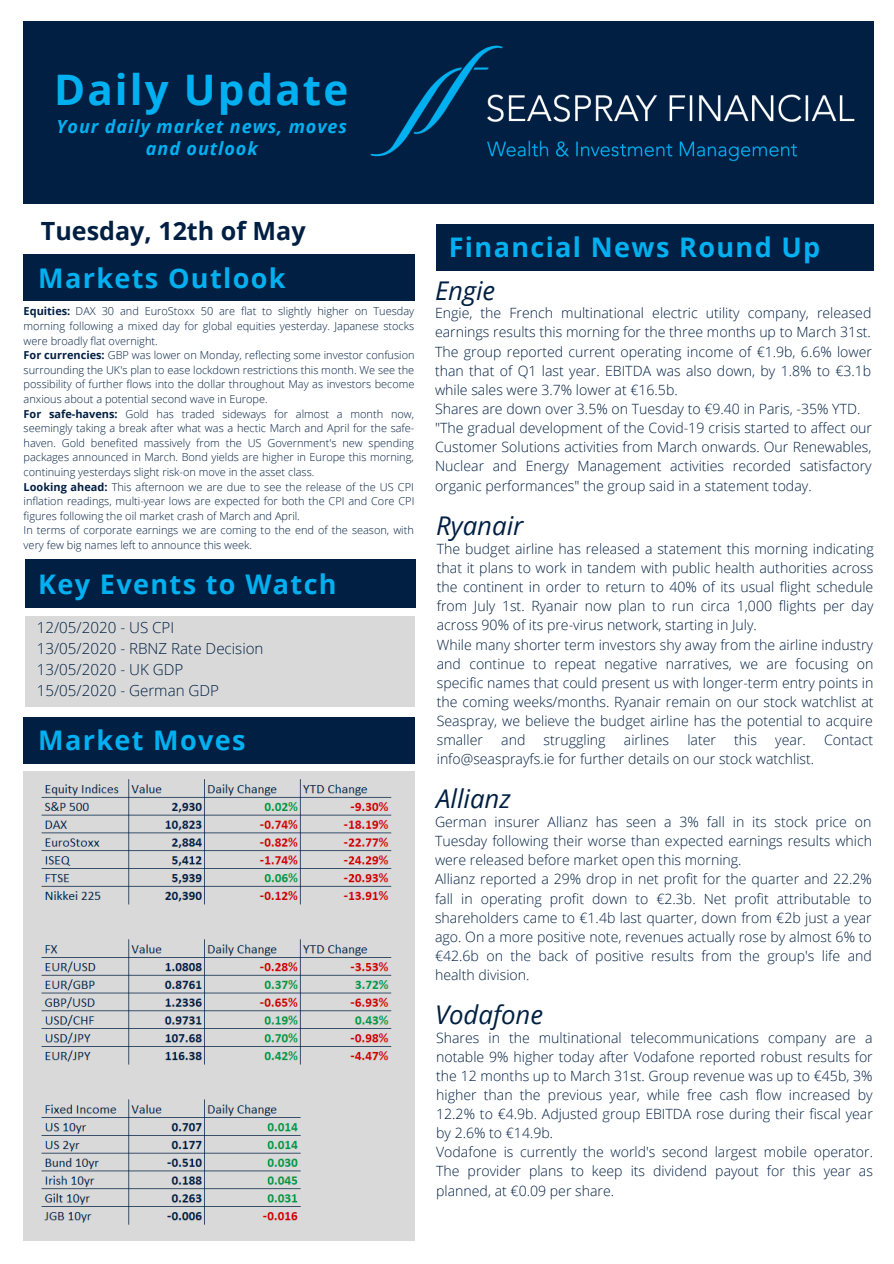
<style>
.page{position:relative;width:894px;height:1264px;background:#fff}
.page>*{position:absolute;margin:0;border:0;box-sizing:border-box;transform-origin:0 0}
.t1{font:700 42.15px "Open Sans";letter-spacing:.05em;color:#00b0f0}
.t2{font:700 27px "Open Sans";letter-spacing:.05em;color:#00b0f0}
.t3{font:italic 25.8px "Open Sans";color:#001f42}
.t4{font:700 25.05px "Open Sans";color:#001f42}
.t5{font:italic 700 18px/22px "Open Sans";letter-spacing:.05em;color:#00b0f0;text-align:center}
.t6{font:300 15.15px/21.1px "Open Sans";color:#001f42}
.t7{font:300 14.1px/19.2px "Open Sans";color:#001f42}
.t8{font:300 10.95px/14.5px "Open Sans";color:#001f42}
.s1{font-weight:700}
</style>
<div class="page">
<div style="left:24px;top:21px;width:849px;height:182px;background:#001f42"></div>
<div style="left:24px;top:254px;width:390px;height:46px;background:#001f42"></div>
<div style="left:24px;top:717px;width:390px;height:46px;background:#001f42"></div>
<div style="left:436px;top:224px;width:437px;height:46px;background:#001f42"></div>
<div style="left:25px;top:616px;width:389px;height:90px;background:#d9d9d9"></div>
<img style="left:370px;top:45px;width:485px;height:117px">
<div style="left:25px;top:559px;width:390px;height:49px;background:#001f42"></div>
<img style="left:23px;top:771px;width:391px;height:469px">
<h1 class="t1" style="left:54px;top:60px;width:295px">Daily Update</h1>
<p class="t5" style="left:56px;top:115px;width:292px">Your daily market news, moves and outlook</p>
<h3 class="t4" style="left:41px;top:213px;width:266px">Tuesday, 12th of May</h3>
<h2 class="t2" style="left:448px;top:228px;width:373px">Financial News Round Up</h2>
<h2 class="t2" style="left:38px;top:259px;width:249px">Markets Outlook</h2>
<h3 class="t3" style="left:435px;top:272px;width:62px">Engie</h3>
<p class="t8" style="left:24px;top:304px;width:392px"><span class="s1">Equities:</span> DAX 30 and EuroStoxx 50 are flat to slightly higher on Tuesday morning following a mixed day for global equities yesterday. Japanese stocks were broadly flat overnight.<br><span class="s1">For currencies:</span> GBP was lower on Monday, reflecting some investor confusion surrounding the UK's plan to ease lockdown restrictions this month. We see the possibility of further flows into the dollar throughout May as investors become anxious about a potential second wave in Europe.<br><span class="s1">For safe-havens:</span> Gold has traded sideways for almost a month now, seemingly taking a break after what was a hectic March and April for the safe&shy;haven. Gold benefited massively from the US Government's new spending packages announced in March. Bond yields are higher in Europe this morning, continuing yesterdays slight risk-on move in the asset class.<br><span class="s1">Looking ahead:</span> This afternoon we are due to see the release of the US CPI inflation readings, multi-year lows are expected for both the CPI and Core CPI figures following the oil market crash of March and April.<br>In terms of corporate earnings we are coming to the end of the season, with very few big names left to announce this week.</p>
<p class="t7" style="left:435px;top:303px;width:438px">Engie, the French multinational electric utility company, released earnings results this morning for the three months up to March 31st.<br>The group reported current operating income of €1.9b, 6.6% lower than that of Q1 last year. EBITDA was also down, by 1.8% to €3.1b while sales were 3.7% lower at €16.5b.<br>Shares are down over 3.5% on Tuesday to €9.40 in Paris, -35% YTD. "The gradual development of the Covid-19 crisis started to affect our Customer Solutions activities from March onwards. Our Renewables, Nuclear and Energy Management activities recorded satisfactory organic performances" the group said in a statement today.</p>
<h3 class="t3" style="left:436px;top:507px;width:89px">Ryanair</h3>
<p class="t7" style="left:436px;top:539px;width:438px">The budget airline has released a statement this morning indicating that it plans to work in tandem with public health authorities across the continent in order to return to 40% of its usual flight schedule from July 1st. Ryanair now plan to run circa 1,000 flights per day across 90% of its pre-virus network, starting in July.<br>While many shorter term investors shy away from the airline industry and continue to repeat negative narratives, we are focusing on specific names that could present us with longer-term entry points in the coming weeks/months. Ryanair remain on our stock watchlist at Seaspray, we believe the budget airline has the potential to acquire smaller</p>
<h2 class="t2" style="left:38px;top:565px;width:300px">Key Events to Watch</h2>
<p class="t6" style="left:37px;top:616px;width:228px">12/05/2020 - US CPI<br>13/05/2020 - RBNZ Rate Decision<br>13/05/2020 - UK GDP<br>15/05/2020 - German GDP</p>
<h2 class="t2" style="left:38px;top:721px;width:209px">Market Moves</h2>
<p class="t7" style="left:501px;top:730px;width:26px">and</p>
<p class="t7" style="left:543px;top:730px;width:63px">struggling</p>
<p class="t7" style="left:623px;top:730px;width:47px">airlines</p>
<p class="t7" style="left:687px;top:730px;width:30px">later</p>
<p class="t7" style="left:734px;top:730px;width:24px">this</p>
<p class="t7" style="left:775px;top:730px;width:32px">year.</p>
<p class="t7" style="left:823px;top:730px;width:50px">Contact</p>
<p class="t7" style="left:436px;top:749px;width:379px">info@seasprayfs.ie for further details on our stock watchlist.</p>
<h3 class="t3" style="left:436px;top:780px;width:76px">Allianz</h3>
<p class="t7" style="left:435px;top:811px;width:438px">German insurer Allianz has seen a 3% fall in its stock price on Tuesday following their worse than expected earnings results which were released before market open this morning.<br>Allianz reported a 29% drop in net profit for the quarter and 22.2% fall in operating profit down to €2.3b. Net profit attributable to shareholders came to €1.4b last quarter, down from €2b just a year ago. On a more positive note, revenues actually rose by almost 6% to €42.6b on the back of positive results from the group's life and health division.</p>
<h3 class="t3" style="left:435px;top:996px;width:110px">Vodafone</h3>
<p class="t7" style="left:436px;top:1027px;width:438px">Shares in the multinational telecommunications company are a notable 9% higher today after Vodafone reported robust results for the 12 months up to March 31st. Group revenue was up to €45b, 3% higher than the previous year, while free cash flow increased by 12.2% to €4.9b. Adjusted group EBITDA rose during their fiscal year by 2.6% to €14.9b.<br>Vodafone is currently the world's second largest mobile operator.<br>The provider plans to keep its dividend payout for this year as planned, at €0.09 per share.</p>
</div>
